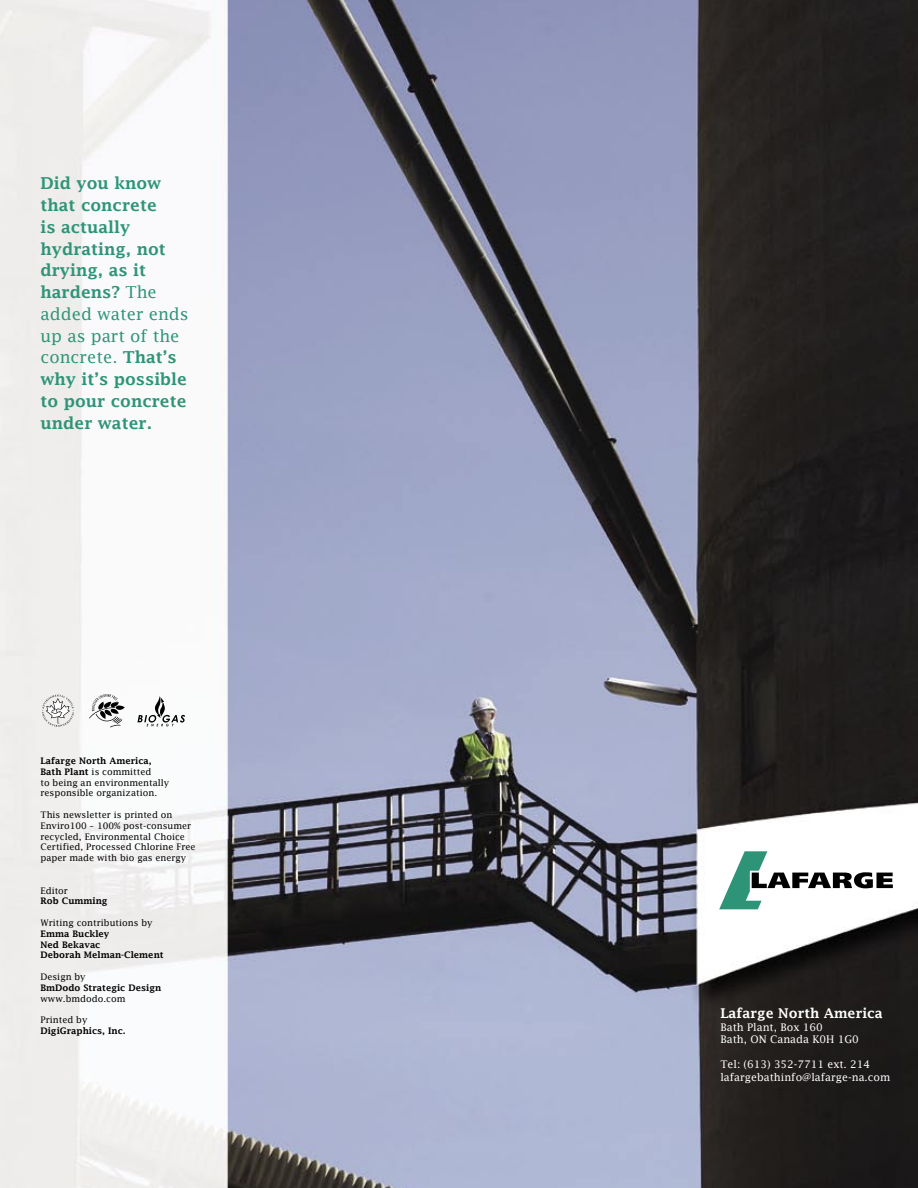
<style>
.page{position:relative;width:918px;height:1188px;background:#fff}
.page>*{position:absolute;margin:0;border:0;box-sizing:border-box;transform-origin:0 0}
.t1{font:600 16.5px/21.8px "Lucida Fax";color:#2e9477}
.t2{font:600 13.5px "Lucida Fax";color:#fff}
.t3{font:10.5px/12.6px "Lucida Fax";color:#fff}
.t4{font:9px/10.8px "Lucida Fax";color:#000}
.t5{font:600 9px/10.8px "Lucida Fax";color:#000}
.s1{font-weight:400}
.s2{font-weight:600}
</style>
<div class="page">
<img style="left:0;top:0;width:918px;height:1188px">
<svg style="left:89px;top:694px;width:36px;height:34px"></svg>
<svg style="left:42px;top:695px;width:32px;height:32px"></svg>
<svg style="left:137px;top:696px;width:48px;height:30px"></svg>
<svg style="left:719px;top:851px;width:174px;height:58px"></svg>
<h1 class="t1" style="left:40px;top:173px;width:150px">Did you know that concrete<br>is actually hydrating, not drying, as it hardens? <span class="s1">The added water ends up as part of the concrete.</span> That’s why it’s possible to pour concrete under water.</h1>
<p class="t4" style="left:40px;top:755px;width:130px"><span class="s2">Lafarge North America,<br>Bath Plant</span> is committed<br>to being an environmentally responsible organization.</p>
<p class="t4" style="left:40px;top:809px;width:157px">This newsletter is printed on<br>Enviro100 – 100% post-consumer recycled, Environmental Choice<br>Certified, Processed Chlorine Free paper made with bio gas energy</p>
<p class="t4" style="left:40px;top:885px;width:29px">Editor</p>
<p class="t5" style="left:40px;top:896px;width:69px">Rob Cumming</p>
<p class="t4" style="left:40px;top:917px;width:114px">Writing contributions by</p>
<p class="t5" style="left:40px;top:928px;width:125px">Emma Buckley<br>Ned Bekavac<br>Deborah Melman-Clement</p>
<p class="t4" style="left:40px;top:971px;width:47px">Design by</p>
<p class="t5" style="left:40px;top:982px;width:122px">BmDodo Strategic Design</p>
<p class="t4" style="left:40px;top:993px;width:87px">www.bmdodo.com</p>
<p class="t4" style="left:40px;top:1014px;width:49px">Printed by</p>
<p class="t5" style="left:40px;top:1025px;width:87px">DigiGraphics, Inc.</p>
<h2 class="t2" style="left:720px;top:1005px;width:164px">Lafarge North America</h2>
<p class="t3" style="left:720px;top:1020px;width:140px">Bath Plant, Box 160<br>Bath, ON Canada K0H 1G0</p>
<p class="t3" style="left:720px;top:1058px;width:172px">Tel: (613) 352-7711 ext. 214 lafargebathinfo@lafarge-na.com</p>
</div>
